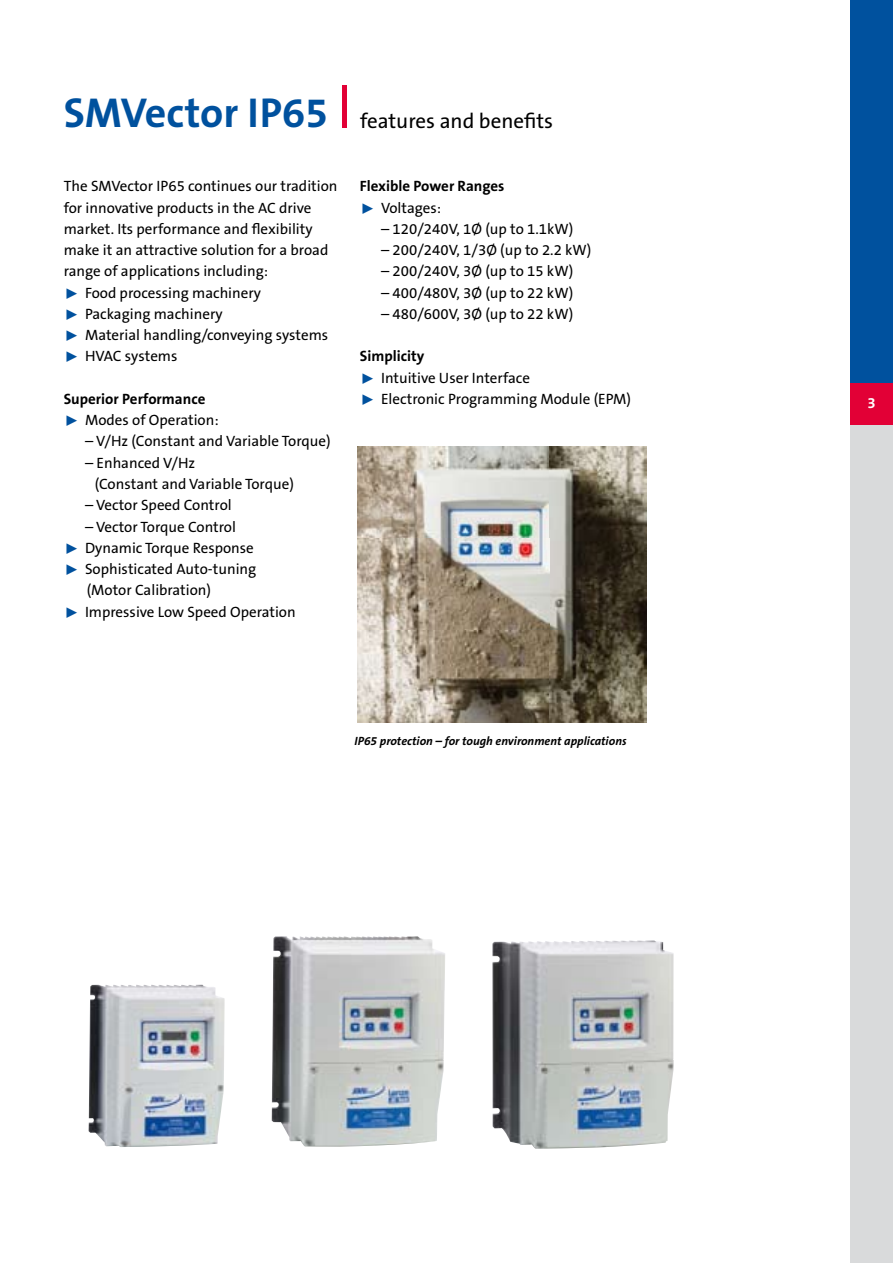
<style>
.page{position:relative;width:893px;height:1263px;background:#fff}
.page>*{position:absolute;margin:0;border:0;box-sizing:border-box;transform-origin:0 0}
.t1{font:700 42px "The Sans B7";color:#00519e}
.t2{font:21px "The Sans B5 Plain";color:#000}
.t3{font:15px/21.3px "The Sans B5 Plain";color:#000}
.t4{font:700 15px "The Sans B7";color:#000}
.t5{font:700 15px "The Sans B7";color:#fff}
.t6{font:italic 700 12px "The Sans B7";color:#000}
.s1{font-family:"The Sans Expert";color:#00519e}
</style>
<div class="page">
<img style="left:492px;top:940px;width:182px;height:209px">
<img style="left:272px;top:936px;width:173px;height:211px">
<img style="left:89px;top:985px;width:136px;height:162px">
<hr style="left:343px;top:85px;width:4px;height:43px;background:#e20036">
<img style="left:357px;top:446px;width:289px;height:277px">
<div style="left:850px;top:383px;width:43px;height:42px;background:#e20036"></div>
<div style="left:850px;top:0;width:43px;height:383px;background:#00519e"></div>
<div style="left:850px;top:425px;width:43px;height:838px;background:#d9dadb"></div>
<h1 class="t1" style="left:64px;top:91px;width:266px">SMVector IP65</h1>
<p class="t3" style="left:64px;top:176px;width:275px">The SMVector IP65 continues our tradition for innovative products in the AC drive market. Its performance and flexibility make it an attractive solution for a broad range of applications including:<br><span class="s1">˘</span> Food processing machinery<br><span class="s1">˘</span> Packaging machinery<br><span class="s1">˘</span> Material handling/conveying systems <span class="s1">˘</span> HVAC systems</p>
<p class="t4" style="left:64px;top:391px;width:143px">Superior Performance</p>
<p class="t3" style="left:64px;top:410px;width:156px"><span class="s1">˘</span> Modes of Operation:</p>
<p class="t3" style="left:85px;top:431px;width:247px">– V/Hz (Constant and Variable Torque)</p>
<p class="t3" style="left:95px;top:453px;width:201px;text-indent:-10px">– Enhanced V/Hz<br>(Constant and Variable Torque)</p>
<p class="t3" style="left:85px;top:495px;width:148px">– Vector Speed Control</p>
<p class="t3" style="left:85px;top:516px;width:152px">– Vector Torque Control</p>
<p class="t3" style="left:64px;top:538px;width:192px"><span class="s1">˘</span> Dynamic Torque Response</p>
<p class="t3" style="left:64px;top:559px;width:194px"><span class="s1">˘</span> Sophisticated Auto-tuning</p>
<p class="t3" style="left:87px;top:580px;width:126px">(Motor Calibration)</p>
<p class="t3" style="left:64px;top:601px;width:233px"><span class="s1">˘</span> Impressive Low Speed Operation</p>
<h2 class="t2" style="left:360px;top:110px;width:195px">features and benefits</h2>
<p class="t4" style="left:360px;top:178px;width:146px">Flexible Power Ranges</p>
<p class="t3" style="left:360px;top:197px;width:83px"><span class="s1">˘</span> Voltages:</p>
<p class="t3" style="left:381px;top:219px;width:194px">– 120/240V, 1Ø (up to 1.1kW)</p>
<p class="t3" style="left:381px;top:240px;width:212px">– 200/240V, 1/3Ø (up to 2.2 kW)</p>
<p class="t3" style="left:381px;top:261px;width:194px">– 200/240V, 3Ø (up to 15 kW)</p>
<p class="t3" style="left:381px;top:282px;width:194px">– 400/480V, 3Ø (up to 22 kW)</p>
<p class="t3" style="left:381px;top:304px;width:194px">– 480/600V, 3Ø (up to 22 kW)</p>
<p class="t4" style="left:360px;top:348px;width:66px">Simplicity</p>
<p class="t3" style="left:360px;top:367px;width:273px"><span class="s1">˘</span> Intuitive User Interface<br><span class="s1">˘</span> Electronic Programming Module (EPM)</p>
<p class="t6" style="left:354px;top:735px;width:274px">IP65 protection – for tough environment applications</p>
<p class="t5" style="left:868px;top:395px;width:10px">3</p>
</div>
